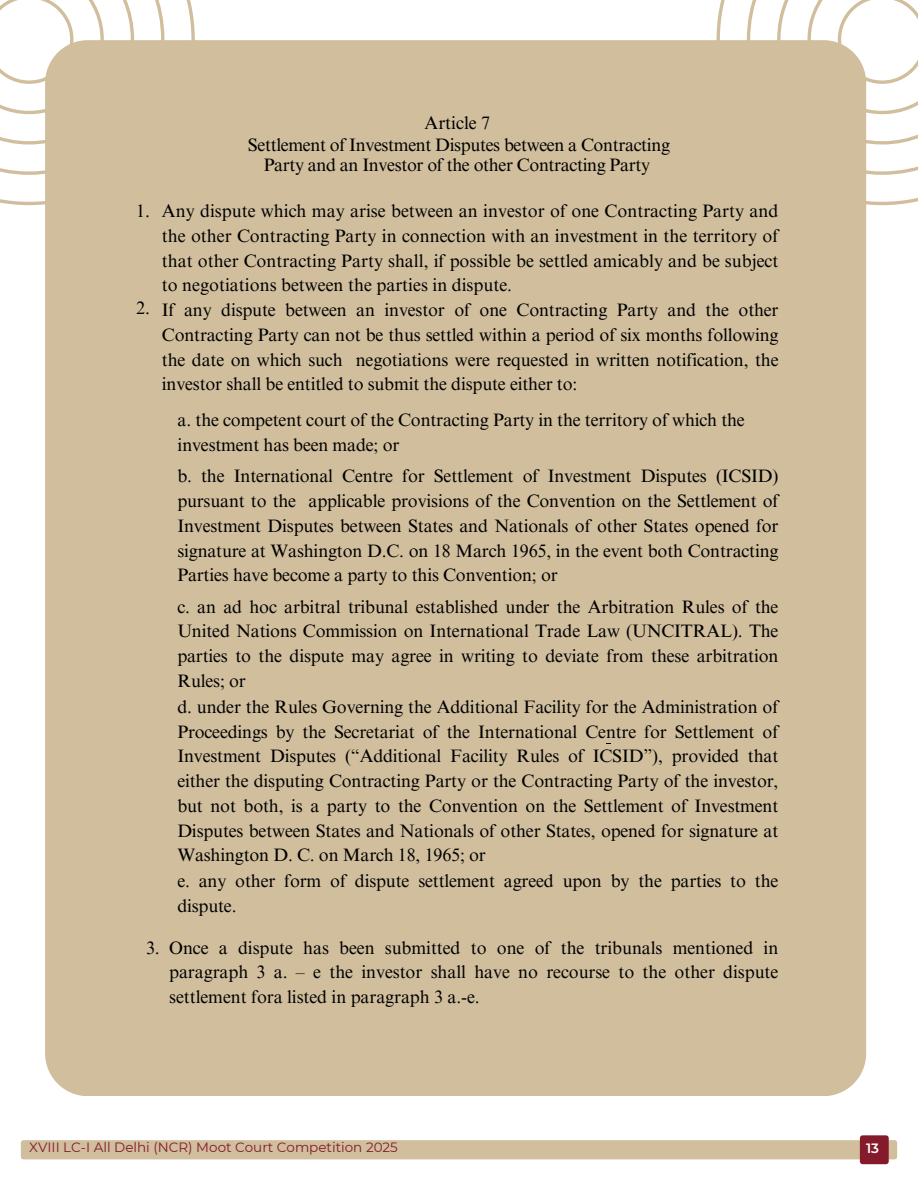
<style>
.page{position:relative;width:918px;height:1188px;background:#fff}
.page>*{position:absolute;margin:0;border:0;box-sizing:border-box;transform-origin:0 0}
.t1{font:18px/24.8px "Times NRMT Pro";letter-spacing:-.01em;color:#000;text-align:justify}
.t2{font:13.5px "Montserrat";color:#841a2a}
.t3{font:600 13.5px "Montserrat";color:#fff}
</style>
<div class="page">
<svg style="left:0;top:0;width:195px;height:205px"></svg>
<svg style="left:717px;top:0;width:201px;height:205px"></svg>
<div style="left:45px;top:40px;width:821px;height:1055px;background:#d0be9d"></div>
<div style="left:21px;top:1140px;width:876px;height:19px;background:#d0be9d;border-radius:3px"></div>
<div style="left:860px;top:1135px;width:29px;height:29px;background:#841a2a;border-radius:3px"></div>
<h1 class="t1" style="left:136px;top:201px;width:15px">1.</h1>
<h1 class="t1" style="left:136px;top:298px;width:15px">2.</h1>
<h1 class="t1" style="left:424px;top:113px;width:67px">Article 7</h1>
<h1 class="t1" style="left:248px;top:137px;width:424px;line-height:20.2px;text-align:center">Settlement of Investment Disputes between a Contracting<br>Party and an Investor of the other Contracting Party</h1>
<h1 class="t1" style="left:162px;top:201px;width:618px;text-align:left">Any dispute which may arise between an investor of one Contracting Party and the other Contracting Party in connection with an investment in the territory of that other Contracting Party shall, if possible be settled amicably and be subject to negotiations between the parties in dispute.<br>If any dispute between an investor of one Contracting Party and the other Contracting Party can not be thus settled within a period of six months following the date on which such negotiations were requested in written notification, the investor shall be entitled to submit the dispute either to:</h1>
<h1 class="t1" style="left:178px;top:410px;width:569px">a. the competent court of the Contracting Party in the territory of which the investment has been made; or</h1>
<h1 class="t1" style="left:177px;top:466px;width:603px">b. the International Centre for Settlement of Investment Disputes (ICSID) pursuant to the applicable provisions of the Convention on the Settlement of Investment Disputes between States and Nationals of other States opened for signature at Washington D.C. on 18 March 1965, in the event both Contracting Parties have become a party to this Convention; or</h1>
<h1 class="t1" style="left:177px;top:596px;width:603px">c. an ad hoc arbitral tribunal established under the Arbitration Rules of the United Nations Commission on International Trade Law (UNCITRAL). The parties to the dispute may agree in writing to deviate from these arbitration Rules; or</h1>
<h1 class="t1" style="left:177px;top:697px;width:603px">d. under the Rules Governing the Additional Facility for the Administration of Proceedings by the Secretariat of the International Centre for Settlement of Investment Disputes (“Additional Facility Rules of ICSID”), provided that either the disputing Contracting Party or the Contracting Party of the investor, but not both, is a party to the Convention on the Settlement of Investment Disputes between States and Nationals of other States, opened for signature at Washington D. C. on March 18, 1965; or</h1>
<h1 class="t1" style="left:177px;top:871px;width:603px">e. any other form of dispute settlement agreed upon by the parties to the dispute.</h1>
<h1 class="t1" style="left:146px;top:938px;width:15px">3.</h1>
<h1 class="t1" style="left:169px;top:937px;width:611px">Once a dispute has been submitted to one of the tribunals mentioned in paragraph 3 a. – e the investor shall have no recourse to the other dispute settlement fora listed in paragraph 3 a.-e.</h1>
<p class="t2" style="left:29px;top:1139px;width:370px">XVIII LC-I All Delhi (NCR) Moot Court Competition 2025</p>
<p class="t3" style="left:866px;top:1140px;width:15px">13</p>
</div>
